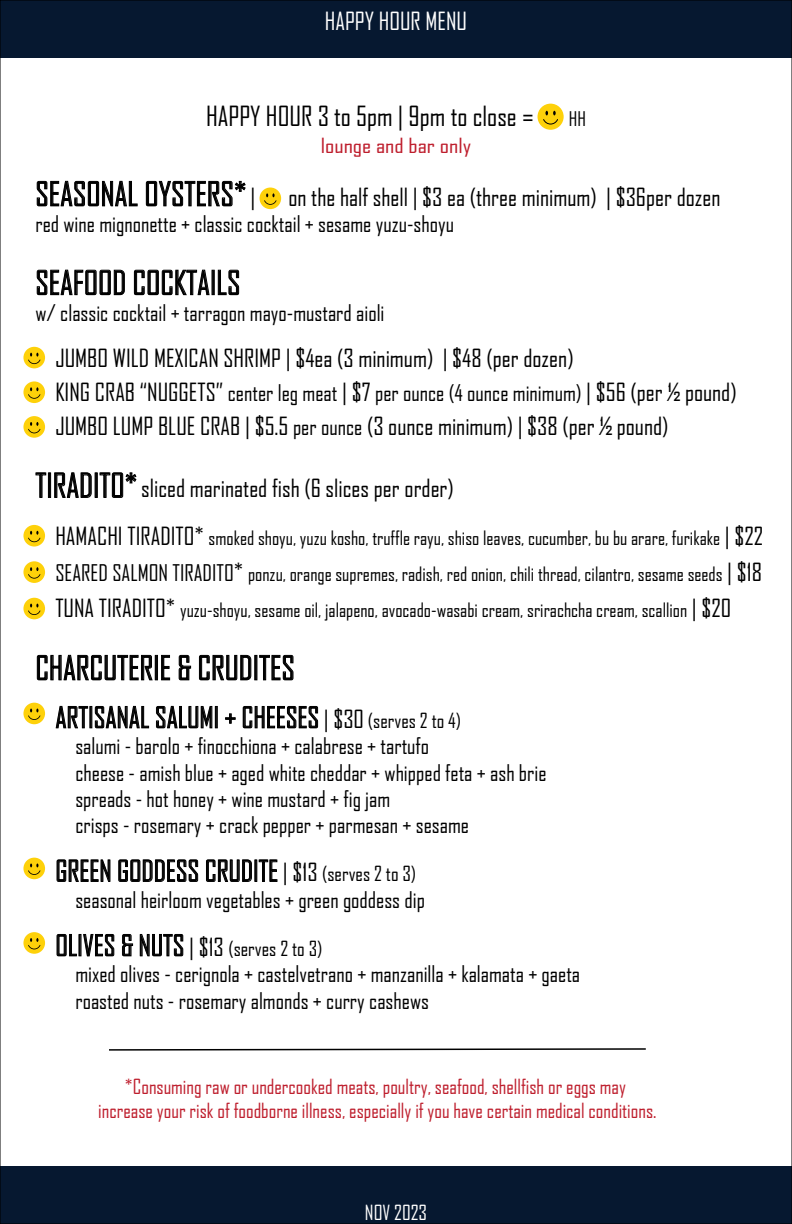
<style>
.page{position:relative;width:792px;height:1224px;background:#fff}
.page>*{position:absolute;margin:0;border:0;box-sizing:border-box;transform-origin:0 0}
.t1{font:32px "Agency FB";color:#000}
.t2{font:28px "Agency FB";color:#000}
.t3{font:26.6px "Agency FB";color:#000}
.t4{font:24px "Agency FB";color:#000}
.t5{font:24px "Agency FB";color:#fff}
.t6{font:22px/26.4px "Agency FB";color:#000}
.t7{font:20px/24px "Agency FB";color:#be1e2d;text-align:center}
.t8{font:20px "Agency FB";color:#000}
.t9{font:20px "Agency FB";color:#be1e2d;scale:1.22 1}
.t10{font:20px "Agency FB";color:#fff}
.t11{font:19.4px "Agency FB";color:#000}
.t12{font:19px/36px "Agency FB";color:#000;text-align:justify}
.s1{font-size:24px}
.s2{font-size:22px}
.s3{font-size:32px}
.s4{font-size:20px}
.s5{font-size:28px}
</style>
<div class="page">
<div style="left:0;top:1166px;width:792px;height:58px;background:#061830"></div>
<div style="left:0;top:0;width:792px;height:58px;background:#061830"></div>
<svg style="left:109px;top:1048px;width:537px;height:3px"></svg>
<svg style="left:37px;top:181px;width:101px;height:25px"></svg>
<svg style="left:146px;top:181px;width:100px;height:25px"></svg>
<svg style="left:37px;top:270px;width:88px;height:25px"></svg>
<svg style="left:134px;top:270px;width:76px;height:25px"></svg>
<svg style="left:218px;top:270px;width:21px;height:25px"></svg>
<svg style="left:36px;top:473px;width:10px;height:25px"></svg>
<div style="left:48px;top:473px;width:3px;height:25px;border:1px solid #000"></div>
<svg style="left:54px;top:472px;width:38px;height:26px"></svg>
<div style="left:95px;top:473px;width:3px;height:25px;border:1px solid #000"></div>
<svg style="left:100px;top:472px;width:37px;height:26px"></svg>
<svg style="left:37px;top:655px;width:116px;height:25px"></svg>
<div style="left:155px;top:655px;width:3px;height:25px;border:1px solid #000"></div>
<svg style="left:161px;top:655px;width:9px;height:25px"></svg>
<svg style="left:179px;top:655px;width:12px;height:25px"></svg>
<svg style="left:199px;top:655px;width:52px;height:25px"></svg>
<svg style="left:259px;top:655px;width:35px;height:25px"></svg>
<svg style="left:56px;top:706px;width:32px;height:22px"></svg>
<svg style="left:95px;top:706px;width:54px;height:22px"></svg>
<svg style="left:156px;top:705px;width:56px;height:23px"></svg>
<div style="left:215px;top:706px;width:3px;height:22px;border:1px solid #000"></div>
<svg style="left:225px;top:713px;width:11px;height:11px"></svg>
<svg style="left:243px;top:706px;width:75px;height:22px"></svg>
<svg style="left:57px;top:860px;width:53px;height:22px"></svg>
<svg style="left:118px;top:860px;width:80px;height:22px"></svg>
<svg style="left:206px;top:860px;width:46px;height:22px"></svg>
<svg style="left:259px;top:860px;width:18px;height:22px"></svg>
<svg style="left:57px;top:934px;width:20px;height:22px"></svg>
<svg style="left:83px;top:934px;width:31px;height:22px"></svg>
<svg style="left:122px;top:934px;width:11px;height:22px"></svg>
<svg style="left:140px;top:934px;width:43px;height:22px"></svg>
<div style="left:260px;top:188px;width:21px;height:21px;background:#fed10a;border-radius:50%"></div>
<svg style="left:264px;top:193px;width:13px;height:12px"></svg>
<div style="left:23px;top:347px;width:22px;height:21px;background:#fed10a;border-radius:50%"></div>
<svg style="left:28px;top:353px;width:12px;height:11px"></svg>
<svg style="left:23px;top:525px;width:22px;height:22px"></svg>
<svg style="left:28px;top:531px;width:12px;height:11px"></svg>
<div style="left:23px;top:703px;width:22px;height:21px;background:#fed10a;border-radius:50%"></div>
<svg style="left:28px;top:709px;width:12px;height:11px"></svg>
<div style="left:23px;top:858px;width:22px;height:21px;background:#fed10a;border-radius:50%"></div>
<svg style="left:28px;top:864px;width:12px;height:11px"></svg>
<svg style="left:23px;top:932px;width:22px;height:22px"></svg>
<svg style="left:28px;top:938px;width:12px;height:11px"></svg>
<div style="left:23px;top:416px;width:22px;height:22px;background:#fed10a;border-radius:50%"></div>
<svg style="left:28px;top:422px;width:12px;height:11px"></svg>
<div style="left:23px;top:381px;width:22px;height:22px;background:#fed10a;border-radius:50%"></div>
<svg style="left:28px;top:387px;width:12px;height:12px"></svg>
<div style="left:23px;top:561px;width:22px;height:22px;background:#fed10a;border-radius:50%"></div>
<svg style="left:28px;top:567px;width:12px;height:12px"></svg>
<div style="left:23px;top:598px;width:22px;height:21px;background:#fed10a;border-radius:50%"></div>
<svg style="left:28px;top:604px;width:12px;height:11px"></svg>
<div style="left:538px;top:104px;width:26px;height:26px;background:#fed10a;border-radius:50%"></div>
<svg style="left:543px;top:111px;width:15px;height:14px"></svg>
<p class="t5" style="left:325px;top:7px;width:144px">HAPPY HOUR MENU</p>
<p class="t3" style="left:206px;top:100px;width:329px">HAPPY HOUR 3 to 5pm | 9pm to close =</p>
<p class="t11" style="left:569px;top:107px;width:19px">HH</p>
<p class="t9" style="left:321px;top:133px;width:125px">lounge and bar only</p>
<h1 class="t1" style="left:35px;top:174px;width:222px">SEASONAL OYSTERS* <span class="s1">|</span></h1>
<p class="t4" style="left:288px;top:182px;width:434px">on the half shell | $3 ea (three minimum) | $36per dozen</p>
<p class="t6" style="left:35px;top:210px;width:420px">red wine mignonette + classic cocktail + sesame yuzu-shoyu</p>
<h1 class="t1" style="left:35px;top:263px;width:207px">SEAFOOD COCKTAILS</h1>
<p class="t6" style="left:35px;top:299px;width:351px">w/ classic cocktail + tarragon mayo-mustard aioli</p>
<p class="t4" style="left:55px;top:343px;width:520px">JUMBO WILD MEXICAN SHRIMP | $4ea (3 minimum) | $48 (per dozen)</p>
<p class="t6" style="left:55px;top:379px;width:683px"><span class="s1">KING CRAB “NUGGETS”</span> center leg meat <span class="s1">| $7</span> per ounce (4 ounce minimum) <span class="s1">| $56 (per ½ pound)</span></p>
<p class="t4" style="left:55px;top:411px;width:615px">JUMBO LUMP BLUE CRAB | $5.5 <span class="s2">per ounce</span> (3 ounce minimum) | $38 (per ½ pound)</p>
<p class="t4" style="left:35px;top:474px;width:420px"><span class="s3">TIRADITO*</span> sliced marinated fish (6 slices per order)</p>
<p class="t12" style="left:55px;top:520px;width:709px"><span class="s1">HAMACHI TIRADITO*</span> smoked shoyu, yuzu kosho, truffle rayu, shiso leaves, cucumber, bu bu arare, furikake <span class="s1">| $22<br></span><span class="s2">SEARED SALMON TIRADITO</span><span class="s1">*</span> ponzu, orange supremes, radish, red onion, chili thread, cilantro, sesame seeds <span class="s1">| $18<br>TUNA TIRADITO*</span> yuzu-shoyu, sesame oil, jalapeno, avocado-wasabi cream, srirachcha cream, scallion <span class="s1">| $20</span></p>
<h1 class="t1" style="left:35px;top:648px;width:261px">CHARCUTERIE &amp; CRUDITES</h1>
<p class="t2" style="left:55px;top:700px;width:407px">ARTISANAL SALUMI + CHEESES <span class="s1">| $30</span> <span class="s4">(serves 2 to 4)</span></p>
<p class="t6" style="left:75px;top:732px;width:473px">salumi - barolo + finocchiona + calabrese + tartufo<br>cheese - amish blue + aged white cheddar + whipped feta + ash brie spreads - hot honey + wine mustard + fig jam<br>crisps - rosemary + crack pepper + parmesan + sesame</p>
<p class="t2" style="left:55px;top:854px;width:362px">GREEN GODDESS CRUDITE <span class="s1">| $13</span> <span class="s4">(serves 2 to 3)</span></p>
<p class="t6" style="left:75px;top:886px;width:351px">seasonal heirloom vegetables + green goddess dip</p>
<p class="t8" style="left:55px;top:936px;width:269px"><span class="s5">OLIVES &amp; NUTS</span> <span class="s1">| $13</span> (serves 2 to 3)</p>
<p class="t6" style="left:75px;top:960px;width:506px">mixed olives - cerignola + castelvetrano + manzanilla + kalamata + gaeta roasted nuts - rosemary almonds + curry cashews</p>
<p class="t7" style="left:98px;top:1074px;width:560px">*Consuming raw or undercooked meats, poultry, seafood, shellfish or eggs may increase your risk of foodborne illness, especially if you have certain medical conditions.</p>
<p class="t10" style="left:365px;top:1200px;width:64px">NOV 2023</p>
</div>
